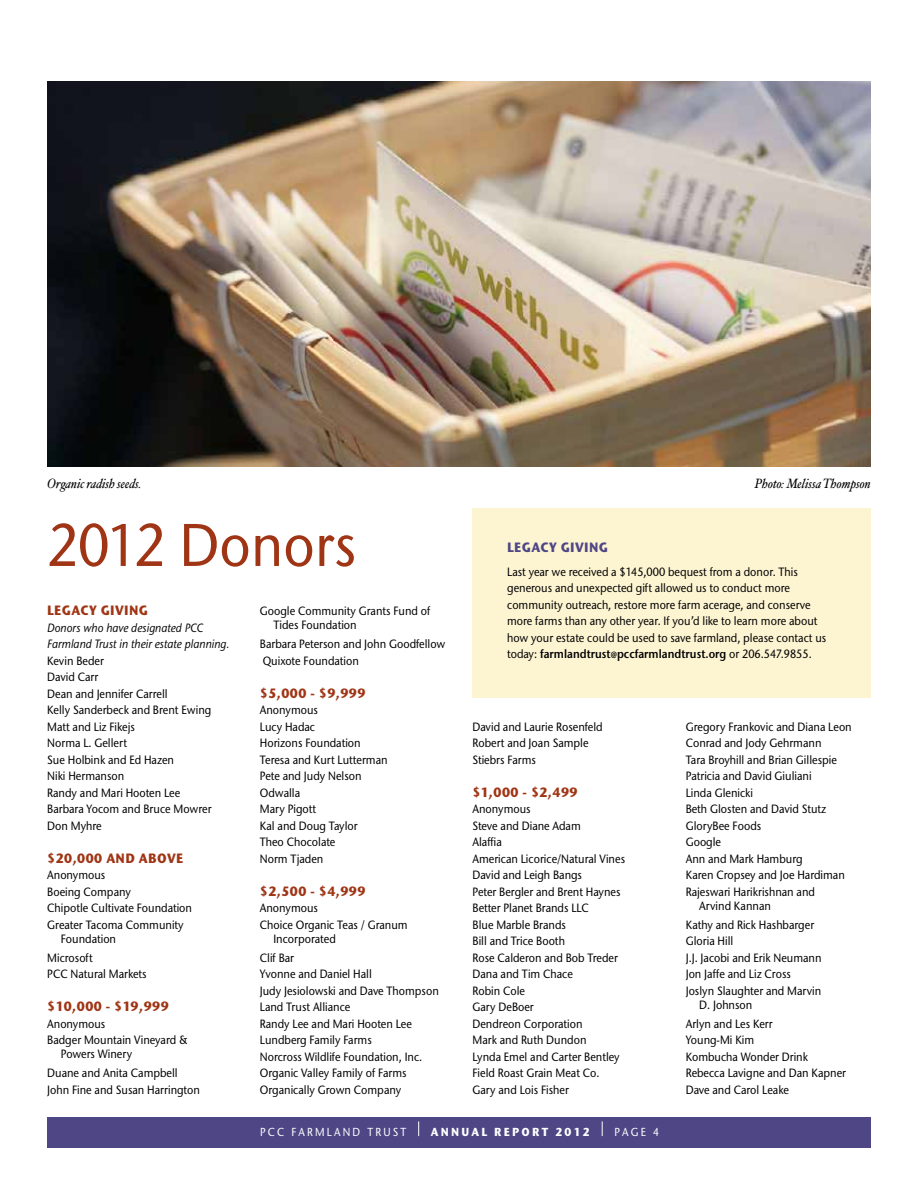
<style>
.page{position:relative;width:918px;height:1188px;background:#fff}
.page>*{position:absolute;margin:0;border:0;box-sizing:border-box;transform-origin:0 0}
.t1{font:500 60px "Stone Sans ITC";color:#9f3515;scale:.9 1}
.t2{font:700 13.5px "Stone Sans ITC";letter-spacing:.03em;color:#9f3515;scale:.9 1}
.t3{font:italic 13.5px "Hoefler Text";color:#000;scale:.9 1}
.t4{font:700 13.5px "Stone Sans ITC";letter-spacing:.03em;color:#4e4685;scale:.9 1}
.t5{font:500 12px/16.5px "Stone Sans ITC";color:#000;scale:.9 1}
.t6{font:italic 500 12px/16.5px "Stone Sans ITC";color:#000;scale:.9 1}
.t7{font:12px "Stone Sans ITC Semi";color:#000;scale:.9 1}
.t8{font:500 11.55px "Stone Sans ITC";letter-spacing:.21em;color:#fff;scale:.9 1}
.t9{font:700 11.55px "Stone Sans ITC";letter-spacing:.21em;color:#fff;scale:.9 1}
.s1{font-family:"Stone Sans ITC";font-weight:500}
.s2{font-size:9px}
</style>
<div class="page">
<div style="left:47px;top:1117px;width:824px;height:31px;background:#4e4685"></div>
<svg style="left:418px;top:1121px;width:1px;height:15px"></svg>
<svg style="left:602px;top:1121px;width:1px;height:15px"></svg>
<div style="left:472px;top:508px;width:399px;height:190px;background:#fdf4d2"></div>
<img style="left:47px;top:81px;width:824px;height:385px">
<p class="t3" style="left:47px;top:476px;width:106px">Organic radish seeds.</p>
<p class="t3" style="left:755px;top:476px;width:130px">Photo: Melissa Thompson</p>
<h1 class="t1" style="left:47px;top:509px;width:345px">2012 Donors</h1>
<p class="t2" style="left:47px;top:602px;width:113px">LEGACY GIVING</p>
<p class="t6" style="left:47px;top:619px;width:204px">Donors who have designated PCC<br>Farmland Trust in their estate planning.</p>
<p class="t5" style="left:47px;top:652px;width:184px">Kevin Beder<br>David Carr<br>Dean and Jennifer Carrell<br>Kelly Sanderbeck and Brent Ewing<br>Matt and Liz Fikejs<br>Norma L. Gellert<br>Sue Holbink and Ed Hazen<br>Niki Hermanson<br>Randy and Mari Hooten Lee<br>Barbara Yocom and Bruce Mowrer<br>Don Myhre</p>
<p class="t2" style="left:47px;top:849px;width:153px">$20,000 AND ABOVE</p>
<p class="t5" style="left:47px;top:867px;width:162px">Anonymous<br>Boeing Company<br>Chipotle Cultivate Foundation<br>Greater Tacoma Community</p>
<p class="t5" style="left:47px;top:929px;width:78px;line-height:18.6px;text-indent:14px">Foundation<br>Microsoft</p>
<p class="t5" style="left:47px;top:966px;width:112px">PCC Natural Markets</p>
<p class="t2" style="left:47px;top:998px;width:137px">$10,000 - $19,999</p>
<p class="t5" style="left:47px;top:1015px;width:158px">Anonymous<br>Badger Mountain Vineyard &amp;</p>
<p class="t5" style="left:47px;top:1045px;width:147px;line-height:18.6px;text-indent:14px">Powers Winery<br>Duane and Anita Campbell</p>
<p class="t5" style="left:47px;top:1081px;width:171px">John Fine and Susan Harrington</p>
<p class="t5" style="left:273px;top:604px;width:176px;line-height:14.4px;text-indent:-14px">Google Community Grants Fund of<br>Tides Foundation</p>
<p class="t5" style="left:260px;top:636px;width:208px">Barbara Peterson and John Goodfellow<br>Quixote Foundation</p>
<p class="t2" style="left:260px;top:684px;width:119px">$5,000 - $9,999</p>
<p class="t5" style="left:260px;top:702px;width:143px">Anonymous<br>Lucy Hadac<br>Horizons Foundation<br>Teresa and Kurt Lutterman<br>Pete and Judy Nelson<br>Odwalla<br>Mary Pigott<br>Kal and Doug Taylor<br>Theo Chocolate<br>Norm Tjaden</p>
<p class="t2" style="left:260px;top:882px;width:119px">$2,500 - $4,999</p>
<p class="t5" style="left:260px;top:900px;width:166px">Anonymous<br>Choice Organic Teas / Granum</p>
<p class="t5" style="left:260px;top:929px;width:86px;line-height:18.6px;text-indent:14px">Incorporated<br>Clif Bar</p>
<p class="t5" style="left:260px;top:966px;width:200px">Yvonne and Daniel Hall<br>Judy Jesiolowski and Dave Thompson<br>Land Trust Alliance<br>Randy Lee and Mari Hooten Lee<br>Lundberg Family Farms<br>Norcross Wildlife Foundation, Inc.<br>Organic Valley Family of Farms<br>Organically Grown Company</p>
<p class="t4" style="left:507px;top:539px;width:113px">LEGACY GIVING</p>
<p class="t5" style="left:507px;top:563px;width:356px">Last year we received a $145,000 bequest from a donor. This generous and unexpected gift allowed us to conduct more community outreach, restore more farm acerage, and conserve more farms than any other year. If you’d like to learn more about how your estate could be used to save farmland, please contact us</p>
<p class="t7" style="left:507px;top:647px;width:340px"><span class="s1">today:</span> farmlandtrust<span class="s2">@</span>pccfarmlandtrust.org <span class="s1">or 206.547.9855.</span></p>
<p class="t5" style="left:472px;top:718px;width:146px">David and Laurie Rosenfeld<br>Robert and Joan Sample<br>Stiebrs Farms</p>
<p class="t2" style="left:472px;top:783px;width:118px">$1,000 - $2,499</p>
<p class="t5" style="left:472px;top:801px;width:171px">Anonymous<br>Steve and Diane Adam<br>Alaffia<br>American Licorice/Natural Vines<br>David and Leigh Bangs<br>Peter Bergler and Brent Haynes<br>Better Planet Brands LLC<br>Blue Marble Brands<br>Bill and Trice Booth<br>Rose Calderon and Bob Treder<br>Dana and Tim Chace<br>Robin Cole<br>Gary DeBoer<br>Dendreon Corporation<br>Mark and Ruth Dundon<br>Lynda Emel and Carter Bentley<br>Field Roast Grain Meat Co.<br>Gary and Lois Fisher</p>
<p class="t5" style="left:686px;top:718px;width:186px">Gregory Frankovic and Diana Leon<br>Conrad and Jody Gehrmann<br>Tara Broyhill and Brian Gillespie<br>Patricia and David Giuliani<br>Linda Glenicki<br>Beth Glosten and David Stutz<br>GloryBee Foods<br>Google<br>Ann and Mark Hamburg<br>Karen Cropsey and Joe Hardiman<br>Rajeswari Harikrishnan and</p>
<p class="t5" style="left:686px;top:896px;width:144px;line-height:18.6px;text-indent:14px">Arvind Kannan<br>Kathy and Rick Hashbarger</p>
<p class="t5" style="left:686px;top:933px;width:153px">Gloria Hill<br>J.J. Jacobi and Erik Neumann<br>Jon Jaffe and Liz Cross<br>Joslyn Slaughter and Marvin</p>
<p class="t5" style="left:686px;top:995px;width:98px;line-height:18.6px;text-align:center">D. Johnson<br>Arlyn and Les Kerr</p>
<p class="t5" style="left:686px;top:1032px;width:180px">Young-Mi Kim<br>Kombucha Wonder Drink<br>Rebecca Lavigne and Dan Kapner<br>Dave and Carol Leake</p>
<p class="t8" style="left:260px;top:1125px;width:46px">PCC farmland</p>
<p class="t8" style="left:367px;top:1125px;width:37px">tr ust</p>
<p class="t9" style="left:431px;top:1125px;width:178px">ANNUAL REPORT 2012</p>
<p class="t8" style="left:614px;top:1125px;width:51px">PaGe 4</p>
</div>
